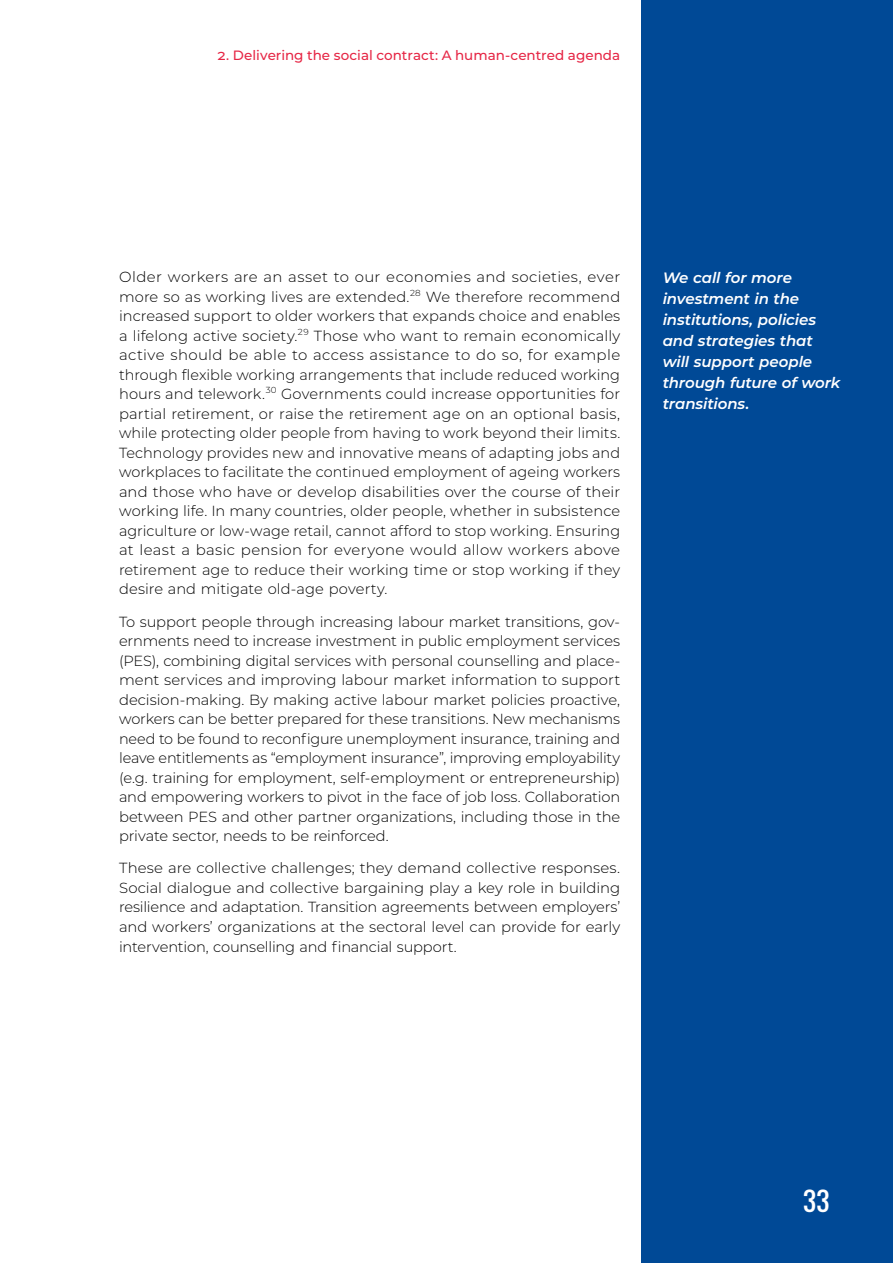
<style>
.page{position:relative;width:893px;height:1263px;background:#fff}
.page>*{position:absolute;margin:0;border:0;box-sizing:border-box;transform-origin:0 0}
.t1{font:25.5px "Oswald";color:#fff}
.t2{font:italic 600 15px/21px "Montserrat";letter-spacing:-.01em;color:#fff}
.t3{font:300 14.7px/19.5px "Montserrat";letter-spacing:-.005em;color:#000;text-align:justify}
.t4{font:500 13.5px "Montserrat";color:#e62645}
</style>
<div class="page">
<div style="left:641px;top:0;width:252px;height:1263px;background:#004996"></div>
<p class="t4" style="left:217px;top:46px;width:405px">2. Delivering the social contract: A human-centred agenda</p>
<p class="t3" style="left:119px;top:267px;width:503px">Older workers are an asset to our economies and societies, ever more so as working lives are extended.<sup>28</sup> We therefore recommend increased support to older workers that expands choice and enables a lifelong active society.<sup>29</sup> Those who want to remain economically active should be able to access assistance to do so, for example through flexible working arrangements that include reduced working hours and telework.<sup>30</sup> Governments could increase opportunities for partial retirement, or raise the retirement age on an optional basis, while protecting older people from having to work beyond their limits.<br>Technology provides new and innovative means of adapting jobs and workplaces to facilitate the continued employment of ageing workers and those who have or develop disabilities over the course of their working life. In many countries, older people, whether in subsistence agriculture or low-wage retail, cannot afford to stop working. Ensuring at least a basic pension for everyone would allow workers above retirement age to reduce their working time or stop working if they desire and mitigate old-age poverty.</p>
<p class="t3" style="left:119px;top:611px;width:503px">To support people through increasing labour market transitions, gov&shy;ernments need to increase investment in public employment services (PES), combining digital services with personal counselling and place&shy;ment services and improving labour market information to support decision-making. By making active labour market policies proactive, workers can be better prepared for these transitions. New mechanisms need to be found to reconfigure unemployment insurance, training and leave entitlements as “employment insurance”, improving employability (e.g. training for employment, self-employment or entrepreneurship) and empowering workers to pivot in the face of job loss. Collaboration between PES and other partner organizations, including those in the private sector, needs to be reinforced.</p>
<p class="t3" style="left:119px;top:858px;width:503px">These are collective challenges; they demand collective responses.<br>Social dialogue and collective bargaining play a key role in building resilience and adaptation. Transition agreements between employers’ and workers’ organizations at the sectoral level can provide for early intervention, counselling and financial support.</p>
<p class="t2" style="left:663px;top:266px;width:179px">We call for more investment in the institutions, policies and strategies that will support people through future of work transitions.</p>
<h1 class="t1" style="left:803px;top:1182px;width:27px">33</h1>
</div>
